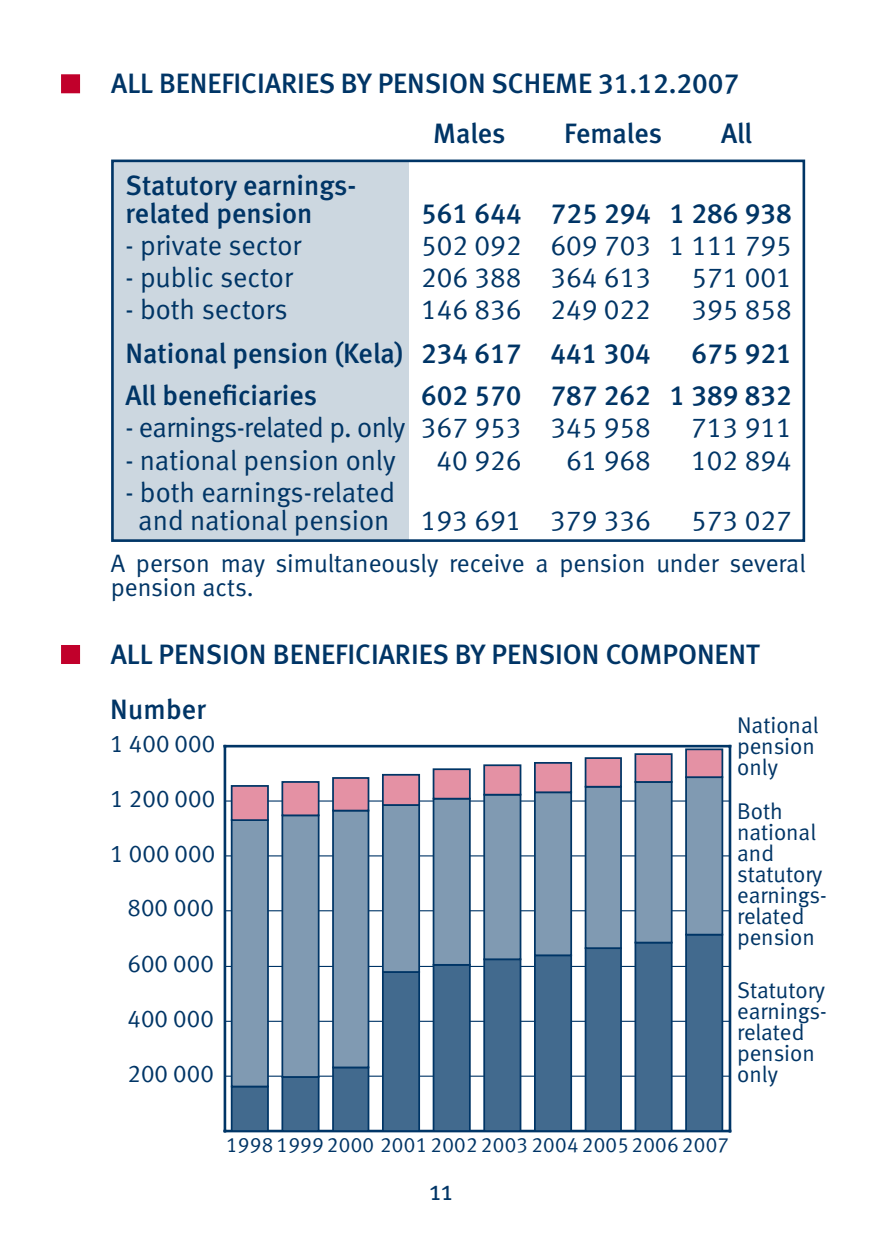
<style>
.page{position:relative;width:874px;height:1241px;background:#fff}
.page>*{position:absolute;margin:0;border:0;box-sizing:border-box;transform-origin:0 0}
.t1{font:28px/28px "Meta Medium LF";color:#003566}
.t2{font:28px/28px "Meta Normal LF";color:#003566}
.t3{font:28px "Meta Normal LF";letter-spacing:-.02em;color:#003566}
.t4{font:28px "Meta Normal";color:#003566}
.t5{font:25.2px/24.5px "Meta Normal";color:#003566}
.t6{font:24.5px "Meta Normal LF";letter-spacing:.005em;color:#003566}
.t7{font:22.75px/21px "Meta Normal LF";color:#003566}
.t8{font:21px "Meta Normal LF";letter-spacing:.015em;color:#003566}
</style>
<div class="page">
<div style="left:112px;top:162px;width:296px;height:380px;background:#ccd7e0"></div>
<div style="left:111px;top:159px;width:694px;height:383px;border:3px solid #003566"></div>
<hr style="left:225px;top:1075px;width:505px;height:1px;background:#003566">
<hr style="left:225px;top:1020px;width:505px;height:1px;background:#003566">
<hr style="left:225px;top:965px;width:505px;height:2px;background:#003566">
<hr style="left:225px;top:910px;width:505px;height:1px;background:#003566">
<hr style="left:225px;top:855px;width:505px;height:1px;background:#003566">
<hr style="left:225px;top:800px;width:505px;height:1px;background:#003566">
<hr style="left:225px;top:745px;width:505px;height:2px;background:#003566">
<hr style="left:728px;top:746px;width:3px;height:385px;background:#003566">
<hr style="left:225px;top:1129px;width:505px;height:3px;background:#003566">
<hr style="left:223px;top:746px;width:3px;height:385px;background:#003566">
<div style="left:231px;top:1085px;width:38px;height:46px;background:#426a8e;border:2px solid #003566"></div>
<div style="left:281px;top:1076px;width:38px;height:55px;background:#426a8e;border:2px solid #003566"></div>
<div style="left:332px;top:1066px;width:37px;height:65px;background:#426a8e;border:2px solid #003566"></div>
<div style="left:382px;top:971px;width:38px;height:160px;background:#426a8e;border:2px solid #003566"></div>
<div style="left:432px;top:964px;width:38px;height:167px;background:#426a8e;border:2px solid #003566"></div>
<div style="left:483px;top:958px;width:38px;height:173px;background:#426a8e;border:2px solid #003566"></div>
<div style="left:534px;top:954px;width:38px;height:177px;background:#426a8e;border:2px solid #003566"></div>
<div style="left:584px;top:947px;width:38px;height:184px;background:#426a8e;border:2px solid #003566"></div>
<div style="left:634px;top:941px;width:38px;height:190px;background:#426a8e;border:2px solid #003566"></div>
<div style="left:685px;top:933px;width:38px;height:198px;background:#426a8e;border:2px solid #003566"></div>
<div style="left:231px;top:819px;width:38px;height:268px;background:#809ab2;border:2px solid #003566"></div>
<div style="left:281px;top:814px;width:38px;height:263px;background:#809ab2;border:2px solid #003566"></div>
<div style="left:332px;top:809px;width:37px;height:259px;background:#809ab2;border:2px solid #003566"></div>
<div style="left:382px;top:804px;width:38px;height:168px;background:#809ab2;border:2px solid #003566"></div>
<div style="left:432px;top:797px;width:38px;height:168px;background:#809ab2;border:2px solid #003566"></div>
<div style="left:483px;top:793px;width:38px;height:167px;background:#809ab2;border:2px solid #003566"></div>
<div style="left:534px;top:791px;width:38px;height:165px;background:#809ab2;border:2px solid #003566"></div>
<div style="left:584px;top:786px;width:38px;height:163px;background:#809ab2;border:2px solid #003566"></div>
<div style="left:634px;top:781px;width:38px;height:162px;background:#809ab2;border:2px solid #003566"></div>
<div style="left:685px;top:776px;width:38px;height:159px;background:#809ab2;border:2px solid #003566"></div>
<div style="left:231px;top:785px;width:38px;height:36px;background:#e491a4;border:2px solid #003566"></div>
<div style="left:281px;top:781px;width:38px;height:35px;background:#e491a4;border:2px solid #003566"></div>
<div style="left:332px;top:777px;width:37px;height:34px;background:#e491a4;border:2px solid #003566"></div>
<div style="left:382px;top:774px;width:38px;height:32px;background:#e491a4;border:2px solid #003566"></div>
<div style="left:432px;top:768px;width:38px;height:31px;background:#e491a4;border:2px solid #003566"></div>
<div style="left:483px;top:764px;width:38px;height:31px;background:#e491a4;border:2px solid #003566"></div>
<div style="left:534px;top:762px;width:38px;height:31px;background:#e491a4;border:2px solid #003566"></div>
<div style="left:584px;top:757px;width:38px;height:30px;background:#e491a4;border:2px solid #003566"></div>
<div style="left:634px;top:753px;width:38px;height:30px;background:#e491a4;border:2px solid #003566"></div>
<div style="left:685px;top:748px;width:38px;height:30px;background:#e491a4;border:2px solid #003566"></div>
<div style="left:61px;top:74px;width:19px;height:19px;background:#c1002b;border:4px solid #c1002b"></div>
<div style="left:61px;top:645px;width:19px;height:19px;background:#c1002b"></div>
<p class="t1" style="left:111px;top:69px;width:629px">ALL BENEFICIARIES BY PENSION SCHEME 31.12.2007</p>
<p class="t1" style="left:126px;top:171px;width:232px">Statutory earnings&shy;related pension</p>
<p class="t1" style="left:433px;top:119px;width:74px">Males</p>
<p class="t1" style="left:564px;top:119px;width:99px">Females</p>
<p class="t1" style="left:721px;top:119px;width:32px">All</p>
<p class="t1" style="left:421px;top:199px;width:372px">561 644 725 294 1 286 938</p>
<p class="t2" style="left:125px;top:231px;width:177px">- private sector</p>
<p class="t2" style="left:421px;top:231px;width:372px">502 092 609 703 1 111 795</p>
<p class="t2" style="left:125px;top:263px;width:169px">- public sector</p>
<p class="t2" style="left:421px;top:263px;width:231px">206 388 364 613</p>
<p class="t2" style="left:691px;top:263px;width:102px">571 001</p>
<p class="t2" style="left:125px;top:295px;width:163px">- both sectors</p>
<p class="t2" style="left:421px;top:295px;width:231px">146 836 249 022</p>
<p class="t2" style="left:691px;top:295px;width:102px">395 858</p>
<p class="t1" style="left:125px;top:339px;width:527px">National pension (Kela) 234 617 441 304</p>
<p class="t1" style="left:691px;top:339px;width:102px">675 921</p>
<p class="t1" style="left:125px;top:381px;width:193px">All beneficiaries</p>
<p class="t1" style="left:421px;top:381px;width:372px">602 570 787 262 1 389 832</p>
<p class="t3" style="left:125px;top:411px;width:527px">- earnings-related p. only 367 953 345 958</p>
<p class="t2" style="left:691px;top:413px;width:102px">713 911</p>
<p class="t2" style="left:125px;top:445px;width:272px">- national pension only</p>
<p class="t2" style="left:436px;top:445px;width:86px">40 926</p>
<p class="t2" style="left:566px;top:445px;width:86px">61 968</p>
<p class="t2" style="left:691px;top:445px;width:102px">102 894</p>
<p class="t2" style="left:138px;top:477px;width:514px;text-indent:-13px">- both earnings-related<br>and national pension 193 691 379 336</p>
<p class="t2" style="left:691px;top:505px;width:102px">573 027</p>
<p class="t5" style="left:111px;top:550px;width:696px">A person may simultaneously receive a pension under several pension acts.</p>
<p class="t1" style="left:111px;top:640px;width:650px">ALL PENSION BENEFICIARIES BY PENSION COMPONENT</p>
<p class="t1" style="left:110px;top:695px;width:97px">Number</p>
<p class="t6" style="left:110px;top:729px;width:107px">1 400 000</p>
<p class="t6" style="left:110px;top:784px;width:107px">1 200 000</p>
<p class="t6" style="left:110px;top:839px;width:107px">1 000 000</p>
<p class="t6" style="left:127px;top:893px;width:88px">800 000</p>
<p class="t6" style="left:127px;top:949px;width:88px">600 000</p>
<p class="t6" style="left:127px;top:1004px;width:88px">400 000</p>
<p class="t6" style="left:127px;top:1059px;width:88px">200 000</p>
<p class="t7" style="left:737px;top:714px;width:83px">National pension only</p>
<p class="t7" style="left:737px;top:800px;width:91px">Both national and statutory earnings&shy;related pension</p>
<p class="t7" style="left:737px;top:979px;width:91px">Statutory earnings&shy;related pension only</p>
<p class="t8" style="left:226px;top:1132px;width:504px">1998 1999 2000 2001 2002 2003 2004 20052006 2007</p>
<p class="t4" style="left:429px;top:1173px;width:25px">11</p>
</div>
